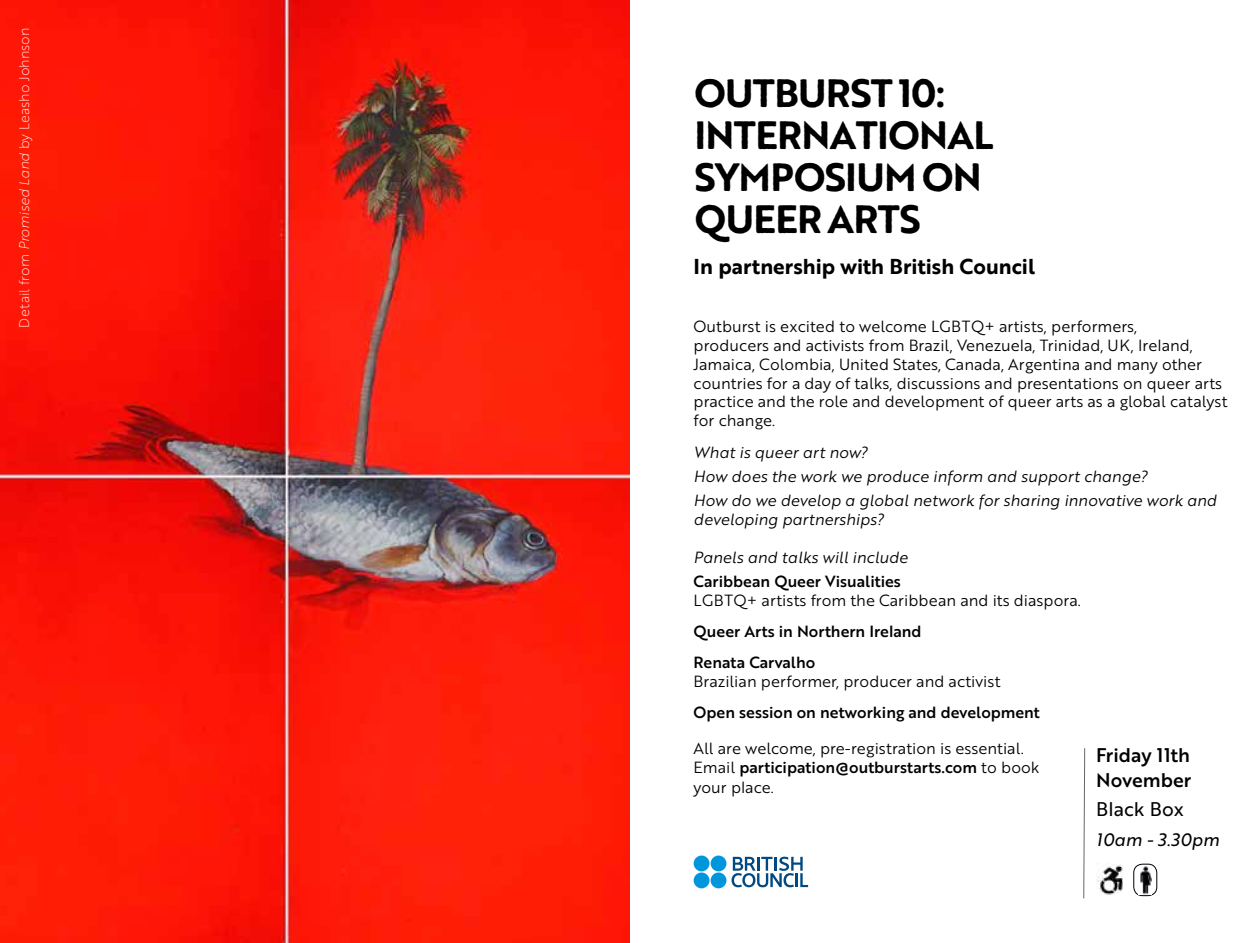
<style>
.page{position:relative;width:1260px;height:943px;background:#fff}
.page>*{position:absolute;margin:0;border:0;box-sizing:border-box;transform-origin:0 0}
.t1{font:700 38.5px/42px "Brother 1816 Printed";letter-spacing:-.02em;color:#000}
.t2{font:21px "Brother 1816 Bold";color:#000}
.t3{font:19.25px/24.5px "Brother 1816 Medium";color:#000}
.t4{font:19.25px "Brother 1816 Regular";color:#000}
.t5{font:17.5px "Brother 1816 Regular Italic";color:#000}
.t6{font:15.75px/18.9px "Brother 1816 Book";color:#000}
.t7{font:15.75px/24.2px "Brother 1816 Book Italic";color:#000}
.t8{font:15.75px/31.2px "Brother 1816 Medium";color:#000}
.t9{font:13.65px "Brother 1816 Thin";color:#fff}
.s1{font-family:"Brother 1816 Thin Italic"}
.s2{font-family:"Brother 1816 Book"}
</style>
<div class="page">
<img style="left:0;top:0;width:630px;height:943px">
<svg style="left:732px;top:856px;width:76px;height:31px"></svg>
<div style="left:694px;top:855px;width:16px;height:16px;background:#0096dc;border-radius:50%"></div>
<div style="left:711px;top:855px;width:15px;height:16px;background:#0096dc;border-radius:50%"></div>
<div style="left:694px;top:872px;width:16px;height:16px;background:#0096dc;border-radius:50%"></div>
<div style="left:711px;top:872px;width:15px;height:16px;background:#0096dc;border-radius:50%"></div>
<svg style="left:1083px;top:748px;width:2px;height:151px"></svg>
<img style="left:1096px;top:863px;width:26px;height:31px">
<div style="left:1134px;top:863px;width:23px;height:32px;border:1px solid #000;border-radius:9px"></div>
<img style="left:1139px;top:866px;width:13px;height:28px">
<p class="t9" style="left:14px;top:327px;width:301px;rotate:-90deg">Detail from <span class="s1">Promised Land</span> by Leasho Johnson</p>
<h1 class="t1" style="left:694px;top:71px;width:301px">OUTBURST 10:<br>INTERNATIONAL<br>SYMPOSIUM ON<br>QUEER ARTS</h1>
<h2 class="t2" style="left:694px;top:250px;width:343px">In partnership with British Council</h2>
<p class="t6" style="left:694px;top:316px;width:535px">Outburst is excited to welcome LGBTQ+ artists, performers,<br>producers and activists from Brazil, Venezuela, Trinidad, UK, Ireland, Jamaica, Colombia, United States, Canada, Argentina and many other countries for a day of talks, discussions and presentations on queer arts practice and the role and development of queer arts as a global catalyst for change.</p>
<p class="t7" style="left:694px;top:439px;width:524px">What is queer art now?<br>How does the work we produce inform and support change?<br>How do we develop a global network for sharing innovative work and</p>
<p class="t7" style="left:694px;top:506px;width:192px">developing partnerships?</p>
<p class="t7" style="left:694px;top:544px;width:216px">Panels and talks will include</p>
<p class="t8" style="left:694px;top:565px;width:209px">Caribbean Queer Visualities</p>
<p class="t6" style="left:694px;top:590px;width:389px">LGBTQ+ artists from the Caribbean and its diaspora.</p>
<p class="t8" style="left:694px;top:615px;width:229px">Queer Arts in Northern Ireland<br>Renata Carvalho</p>
<p class="t6" style="left:694px;top:671px;width:308px">Brazilian performer, producer and activist</p>
<p class="t8" style="left:694px;top:696px;width:348px">Open session on networking and development</p>
<p class="t6" style="left:694px;top:738px;width:332px">All are welcome, pre-registration is essential.</p>
<p class="t8" style="left:694px;top:751px;width:348px"><span class="s2">Email</span> participation@outburstarts.com <span class="s2">to book</span></p>
<p class="t6" style="left:694px;top:777px;width:82px">your place.</p>
<p class="t3" style="left:1096px;top:742px;width:97px">Friday 11th<br>November</p>
<p class="t4" style="left:1096px;top:795px;width:89px">Black Box</p>
<p class="t5" style="left:1096px;top:826px;width:124px">10am - 3.30pm</p>
</div>
